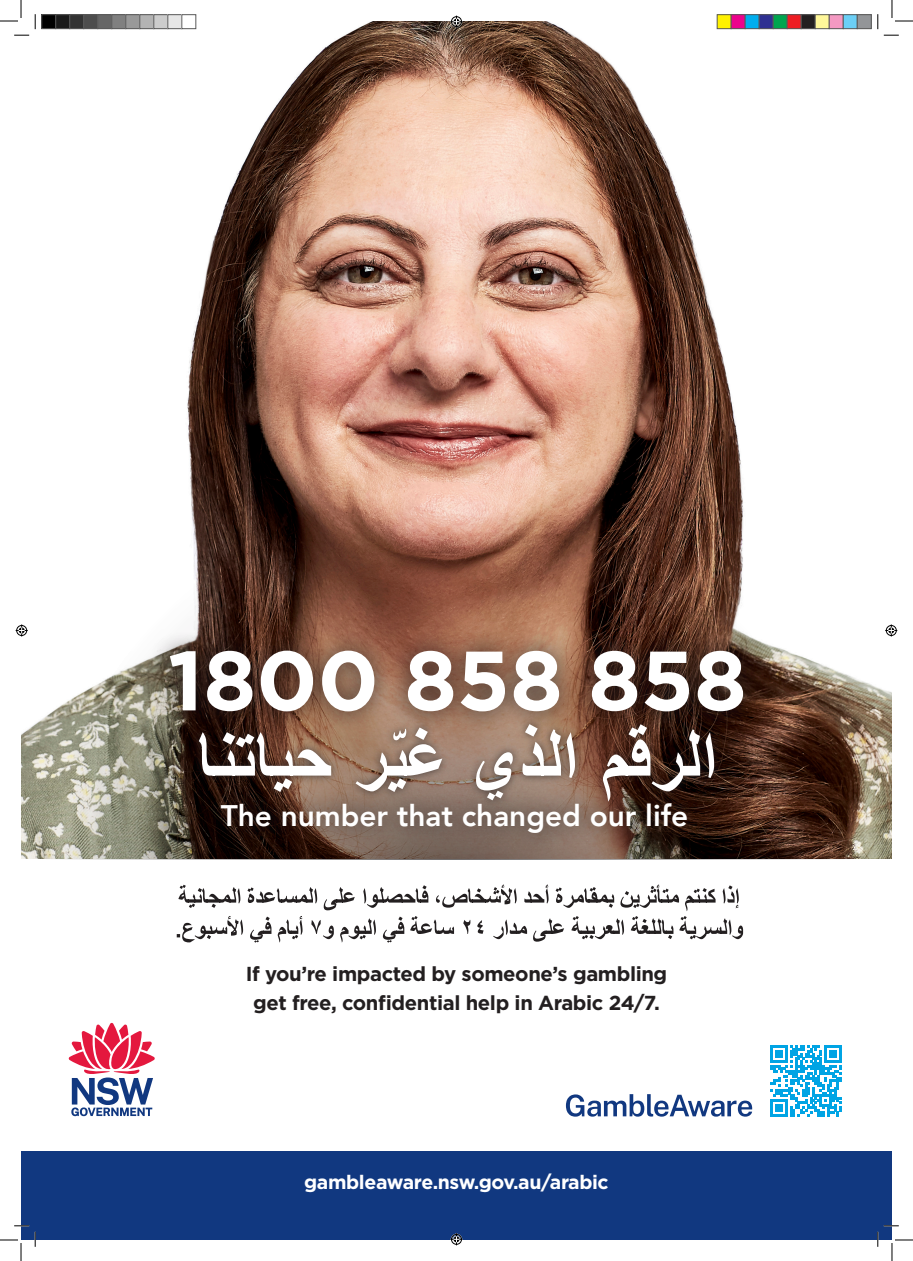
<style>
.page{position:relative;width:913px;height:1261px;background:#fff}
.page>*{position:absolute;margin:0;border:0;box-sizing:border-box;transform-origin:0 0}
.t1{font:800 29.7px "Avenir";color:#fff}
.t2{font:700 20.2px "Gotham";letter-spacing:-.02em;color:#231f20}
.t3{font:700 19.5px "Gotham";letter-spacing:-.02em;color:#fff}
</style>
<div class="page">
<img style="left:21px;top:21px;width:870px;height:291px">
<img style="left:21px;top:312px;width:870px;height:547px">
<div style="left:150px;top:630px;width:613px;height:102px;background:#231f20;opacity:.75"></div>
<svg style="left:170px;top:651px;width:572px;height:60px"></svg>
<div style="left:202px;top:783px;width:504px;height:71px;background:#231f20;opacity:.75"></div>
<svg style="left:69px;top:1023px;width:86px;height:93px"></svg>
<div style="left:21px;top:1151px;width:870px;height:89px;background:#113880"></div>
<svg style="left:770px;top:1045px;width:71px;height:71px"></svg>
<div style="left:191px;top:716px;width:531px;height:93px;background:#231f20;opacity:.75"></div>
<svg style="left:199px;top:724px;width:515px;height:78px"></svg>
<svg style="left:565px;top:1094px;width:187px;height:23px"></svg>
<svg style="left:177px;top:885px;width:565px;height:58px"></svg>
<svg style="left:14px;top:35px;width:15px;height:1px"></svg>
<svg style="left:883px;top:35px;width:15px;height:1px"></svg>
<svg style="left:14px;top:1225px;width:15px;height:2px"></svg>
<svg style="left:35px;top:14px;width:1px;height:15px"></svg>
<svg style="left:35px;top:1232px;width:1px;height:15px"></svg>
<svg style="left:876px;top:14px;width:2px;height:15px"></svg>
<svg style="left:0;top:0;width:22px;height:22px"></svg>
<svg style="left:0;top:1239px;width:22px;height:22px"></svg>
<svg style="left:891px;top:0;width:21px;height:22px"></svg>
<svg style="left:877px;top:1225px;width:35px;height:36px"></svg>
<svg style="left:450px;top:16px;width:12px;height:12px"></svg>
<svg style="left:450px;top:1233px;width:12px;height:12px"></svg>
<svg style="left:16px;top:624px;width:12px;height:12px"></svg>
<svg style="left:885px;top:624px;width:12px;height:12px"></svg>
<div style="left:42px;top:15px;width:14px;height:14px;background:#000"></div>
<div style="left:41px;top:14px;width:15px;height:15px;border:1px solid #595959"></div>
<div style="left:56px;top:15px;width:14px;height:14px;background:#1a1a1a"></div>
<div style="left:55px;top:14px;width:15px;height:15px;border:1px solid #595959"></div>
<div style="left:70px;top:15px;width:14px;height:14px;background:#333"></div>
<div style="left:69px;top:14px;width:15px;height:15px;border:1px solid #595959"></div>
<div style="left:84px;top:15px;width:14px;height:14px;background:#4d4d4d"></div>
<div style="left:83px;top:14px;width:15px;height:15px;border:1px solid #595959"></div>
<div style="left:98px;top:15px;width:14px;height:14px;background:#666"></div>
<div style="left:97px;top:14px;width:15px;height:15px;border:1px solid #595959"></div>
<div style="left:112px;top:15px;width:14px;height:14px;background:#808080"></div>
<div style="left:111px;top:14px;width:15px;height:15px;border:1px solid #595959"></div>
<div style="left:126px;top:15px;width:14px;height:14px;background:#999"></div>
<div style="left:125px;top:14px;width:15px;height:15px;border:1px solid #595959"></div>
<div style="left:140px;top:15px;width:14px;height:14px;background:#b3b3b3"></div>
<div style="left:139px;top:14px;width:15px;height:15px;border:1px solid #595959"></div>
<div style="left:154px;top:15px;width:14px;height:14px;background:#ccc"></div>
<div style="left:153px;top:14px;width:15px;height:15px;border:1px solid #595959"></div>
<div style="left:168px;top:15px;width:14px;height:14px;background:#e6e6e6"></div>
<div style="left:167px;top:14px;width:15px;height:15px;border:1px solid #595959"></div>
<div style="left:182px;top:15px;width:14px;height:14px;background:#fff"></div>
<div style="left:181px;top:14px;width:15px;height:15px;border:1px solid #595959"></div>
<div style="left:717px;top:15px;width:14px;height:14px;background:#fff101"></div>
<div style="left:716px;top:14px;width:15px;height:15px;border:1px solid #595959"></div>
<div style="left:731px;top:15px;width:14px;height:14px;background:#ed028c"></div>
<div style="left:730px;top:14px;width:15px;height:15px;border:1px solid #595959"></div>
<div style="left:745px;top:15px;width:14px;height:14px;background:#00aeef"></div>
<div style="left:744px;top:14px;width:15px;height:15px;border:1px solid #595959"></div>
<div style="left:759px;top:15px;width:14px;height:14px;background:#2e3092"></div>
<div style="left:758px;top:14px;width:15px;height:15px;border:1px solid #595959"></div>
<div style="left:773px;top:15px;width:14px;height:14px;background:#00a54f"></div>
<div style="left:772px;top:14px;width:15px;height:15px;border:1px solid #595959"></div>
<div style="left:787px;top:15px;width:14px;height:14px;background:#ee1d23"></div>
<div style="left:786px;top:14px;width:15px;height:15px;border:1px solid #595959"></div>
<div style="left:801px;top:15px;width:14px;height:14px;background:#231f20"></div>
<div style="left:800px;top:14px;width:15px;height:15px;border:1px solid #595959"></div>
<div style="left:815px;top:15px;width:14px;height:14px;background:#fff79a"></div>
<div style="left:814px;top:14px;width:15px;height:15px;border:1px solid #595959"></div>
<div style="left:829px;top:15px;width:14px;height:14px;background:#f499c2"></div>
<div style="left:828px;top:14px;width:15px;height:15px;border:1px solid #595959"></div>
<div style="left:843px;top:15px;width:14px;height:14px;background:#6bcff6"></div>
<div style="left:842px;top:14px;width:15px;height:15px;border:1px solid #595959"></div>
<div style="left:857px;top:15px;width:14px;height:14px;background:#939598"></div>
<div style="left:856px;top:14px;width:15px;height:15px;border:1px solid #595959"></div>
<p class="t1" style="left:221px;top:793px;width:469px">The number that changed our life</p>
<p class="t2" style="left:245px;top:961px;width:423px">If you’re impacted by someone’s gambling</p>
<p class="t2" style="left:253px;top:990px;width:408px">get free, confidential help in Arabic 24/7.</p>
<p class="t3" style="left:304px;top:1169px;width:306px">gambleaware.nsw.gov.au/arabic</p>
</div>
